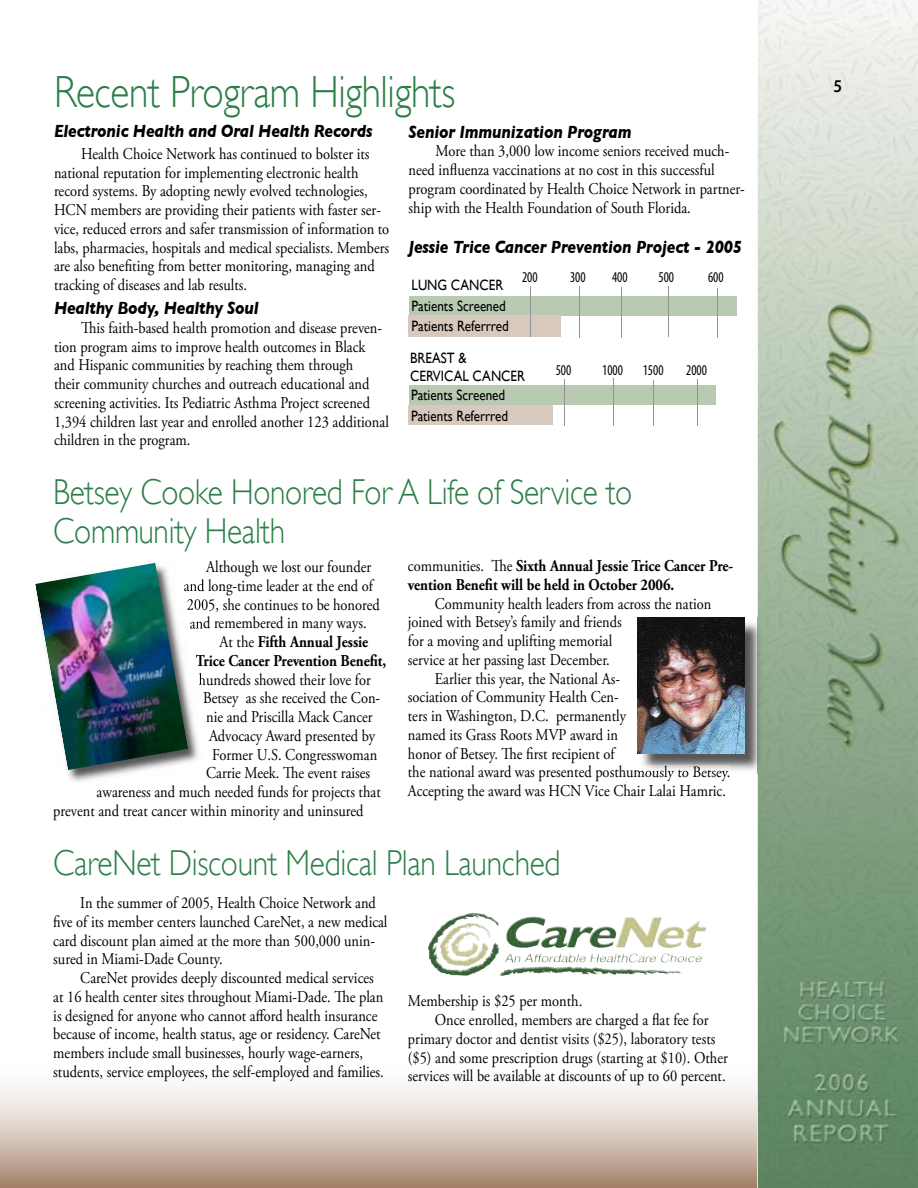
<style>
.page{position:relative;width:918px;height:1188px;background:#fff}
.page>*{position:absolute;margin:0;border:0;box-sizing:border-box;transform-origin:0 0}
.t1{font:300 45px "Gill Sans";letter-spacing:-.01em;color:#2c7e48;scale:.87 1}
.t2{font:300 36px/39px "Gill Sans";letter-spacing:-.01em;color:#2c7e48;scale:.87 1}
.t3{font:italic 700 18px "Gill Sans";letter-spacing:-.01em;color:#000;scale:.87 1}
.t4{font:600 18px "Myriad Pro";color:#000;scale:.9 1}
.t5{font:16.5px/18.8px "Adobe Garamond Pro";color:#000;scale:.87 1}
.t6{font:700 16.5px/18.8px "Adobe Garamond Pro";color:#000;scale:.87 1}
.t7{font:15px/20.5px "Gill Sans";color:#000;scale:.87 1}
.t8{font:condensed 15px "Myriad Pro";color:#000;scale:.9 1}
.s1{font-weight:400}
</style>
<div class="page">
<img style="left:758px;top:0;width:160px;height:1188px">
<svg style="left:0;top:1086px;width:757px;height:102px"></svg>
<img style="left:434px;top:914px;width:65px;height:32px">
<img style="left:68px;top:657px;width:131px;height:125px">
<img style="left:188px;top:579px;width:14px;height:13px">
<img style="left:188px;top:599px;width:14px;height:11px">
<img style="left:190px;top:621px;width:12px;height:8px">
<svg style="left:196px;top:654px;width:6px;height:12px"></svg>
<svg style="left:199px;top:673px;width:3px;height:12px"></svg>
<img style="left:35px;top:563px;width:153px;height:207px">
<img style="left:642px;top:618px;width:122px;height:156px">
<img style="left:638px;top:766px;width:92px;height:8px">
<img style="left:638px;top:617px;width:106px;height:137px">
<div style="left:409px;top:296px;width:327px;height:20px;background:#b8cab2"></div>
<div style="left:409px;top:315px;width:152px;height:22px;background:#d8c9bf"></div>
<div style="left:409px;top:385px;width:307px;height:20px;background:#b8cab2"></div>
<div style="left:409px;top:405px;width:144px;height:20px;background:#d8c9bf"></div>
<hr style="left:530px;top:286px;width:1px;height:52px;background:#939393">
<hr style="left:579px;top:286px;width:1px;height:52px;background:#939393">
<hr style="left:621px;top:287px;width:1px;height:51px;background:#939393">
<hr style="left:668px;top:286px;width:1px;height:52px;background:#939393">
<hr style="left:717px;top:288px;width:1px;height:50px;background:#939393">
<hr style="left:564px;top:380px;width:1px;height:46px;background:#939393">
<hr style="left:613px;top:379px;width:1px;height:47px;background:#939393">
<hr style="left:653px;top:380px;width:1px;height:46px;background:#939393">
<hr style="left:698px;top:380px;width:1px;height:46px;background:#939393">
<h1 class="t1" style="left:54px;top:65px;width:463px">Recent Program Highlights</h1>
<p class="t3" style="left:54px;top:121px;width:368px">Electronic Health and Oral Health Records</p>
<p class="t3" style="left:409px;top:121px;width:258px">Senior Immunization Program</p>
<p class="t5" style="left:409px;top:142px;width:388px;text-indent:27px">More than 3,000 low income seniors received much&shy;need influenza vaccinations at no cost in this successful program coordinated by Health Choice Network in partner&shy;ship with the Health Foundation of South Florida.</p>
<p class="t5" style="left:54px;top:145px;width:387px;text-indent:27px">Health Choice Network has continued to bolster its national reputation for implementing electronic health record systems. By adopting newly evolved technologies, HCN members are providing their patients with faster ser&shy;vice, reduced errors and safer transmission of information to labs, pharmacies, hospitals and medical specialists. Members are also benefiting from better monitoring, managing and tracking of diseases and lab results.</p>
<p class="t3" style="left:54px;top:298px;width:237px">Healthy Body, Healthy Soul</p>
<p class="t5" style="left:54px;top:319px;width:387px;text-indent:27px">This faith-based health promotion and disease preven&shy;tion program aims to improve health outcomes in Black and Hispanic communities by reaching them through<br>their community churches and outreach educational and screening activities. Its Pediatric Asthma Project screened 1,394 children last year and enrolled another 123 additional children in the program.</p>
<p class="t3" style="left:409px;top:237px;width:385px">Jessie Trice Cancer Prevention Project - 2005</p>
<p class="t8" style="left:522px;top:269px;width:19px">200</p>
<p class="t8" style="left:570px;top:269px;width:19px">300</p>
<p class="t8" style="left:612px;top:269px;width:19px">400</p>
<p class="t8" style="left:658px;top:269px;width:19px">500</p>
<p class="t8" style="left:708px;top:269px;width:19px">600</p>
<p class="t7" style="left:412px;top:275px;width:113px">LUNG CANCER<br>Patients Screened<br>Patients Referrred</p>
<p class="t7" style="left:410px;top:349px;width:133px;line-height:18px">BREAST &amp;<br>CERVICAL CANCER</p>
<p class="t7" style="left:411px;top:385px;width:113px">Patients Screened<br>Patients Referrred</p>
<p class="t8" style="left:556px;top:362px;width:19px">500</p>
<p class="t8" style="left:602px;top:362px;width:25px">1000</p>
<p class="t8" style="left:643px;top:362px;width:25px">1500</p>
<p class="t8" style="left:686px;top:362px;width:25px">2000</p>
<h2 class="t2" style="left:53px;top:472px;width:667px">Betsey Cooke Honored For A Life of Service to<br>Community Health</h2>
<p class="t5" style="left:206px;top:558px;width:191px">Although we lost our founder</p>
<p class="t5" style="left:184px;top:577px;width:219px">and long-time leader at the end of</p>
<p class="t5" style="left:187px;top:596px;width:224px">2005, she continues to be honored</p>
<p class="t5" style="left:190px;top:614px;width:205px">and remembered in many ways.</p>
<p class="t6" style="left:220px;top:633px;width:172px"><span class="s1">At the</span> Fifth Annual Jessie</p>
<p class="t6" style="left:196px;top:652px;width:221px">Trice Cancer Prevention Benefit,</p>
<p class="t5" style="left:199px;top:671px;width:200px">hundreds showed their love for</p>
<p class="t5" style="left:203px;top:689px;width:205px">Betsey as she received the Con-</p>
<p class="t5" style="left:206px;top:708px;width:193px">nie and Priscilla Mack Cancer</p>
<p class="t5" style="left:209px;top:727px;width:192px">Advocacy Award presented by</p>
<p class="t5" style="left:212px;top:746px;width:191px">Former U.S. Congresswoman</p>
<p class="t5" style="left:206px;top:764px;width:190px">Carrie Meek. The event raises</p>
<p class="t5" style="left:97px;top:783px;width:328px">awareness and much needed funds for projects that</p>
<p class="t5" style="left:53px;top:802px;width:358px">prevent and treat cancer within minority and uninsured</p>
<p class="t6" style="left:408px;top:557px;width:375px"><span class="s1">communities. The</span> Sixth Annual Jessie Trice Cancer Pre&shy;vention Benefit will be held in October 2006.</p>
<p class="t5" style="left:435px;top:595px;width:319px">Community health leaders from across the nation</p>
<p class="t5" style="left:408px;top:613px;width:247px">joined with Betsey’s family and friends</p>
<p class="t5" style="left:408px;top:632px;width:236px">for a moving and uplifting memorial</p>
<p class="t5" style="left:408px;top:651px;width:234px">service at her passing last December.</p>
<p class="t5" style="left:435px;top:670px;width:214px">Earlier this year, the National As-</p>
<p class="t5" style="left:408px;top:688px;width:244px">sociation of Community Health Cen-</p>
<p class="t5" style="left:408px;top:707px;width:252px">ters in Washington, D.C. permanently</p>
<p class="t5" style="left:408px;top:726px;width:243px">named its Grass Roots MVP award in</p>
<p class="t5" style="left:408px;top:745px;width:239px">honor of Betsey. The first recipient of</p>
<p class="t5" style="left:408px;top:763px;width:372px">the national award was presented posthumously to Betsey.</p>
<p class="t5" style="left:408px;top:782px;width:367px">Accepting the award was HCN Vice Chair Lalai Hamric.</p>
<h2 class="t2" style="left:53px;top:844px;width:585px">CareNet Discount Medical Plan Launched</h2>
<p class="t5" style="left:53px;top:894px;width:386px;text-indent:27px">In the summer of 2005, Health Choice Network and five of its member centers launched CareNet, a new medical card discount plan aimed at the more than 500,000 unin&shy;sured in Miami-Dade County.</p>
<p class="t5" style="left:53px;top:969px;width:382px;text-indent:27px">CareNet provides deeply discounted medical services at 16 health center sites throughout Miami-Dade. The plan is designed for anyone who cannot afford health insurance because of income, health status, age or residency. CareNet members include small businesses, hourly wage-earners, students, service employees, the self-employed and families.</p>
<p class="t5" style="left:408px;top:992px;width:202px">Membership is $25 per month.</p>
<p class="t5" style="left:435px;top:1011px;width:316px">Once enrolled, members are charged a flat fee for</p>
<p class="t5" style="left:408px;top:1030px;width:355px">primary doctor and dentist visits ($25), laboratory tests</p>
<p class="t5" style="left:408px;top:1049px;width:369px">($5) and some prescription drugs (starting at $10). Other</p>
<p class="t5" style="left:408px;top:1067px;width:367px">services will be available at discounts of up to 60 percent.</p>
<p class="t4" style="left:833px;top:75px;width:11px">5</p>
</div>
